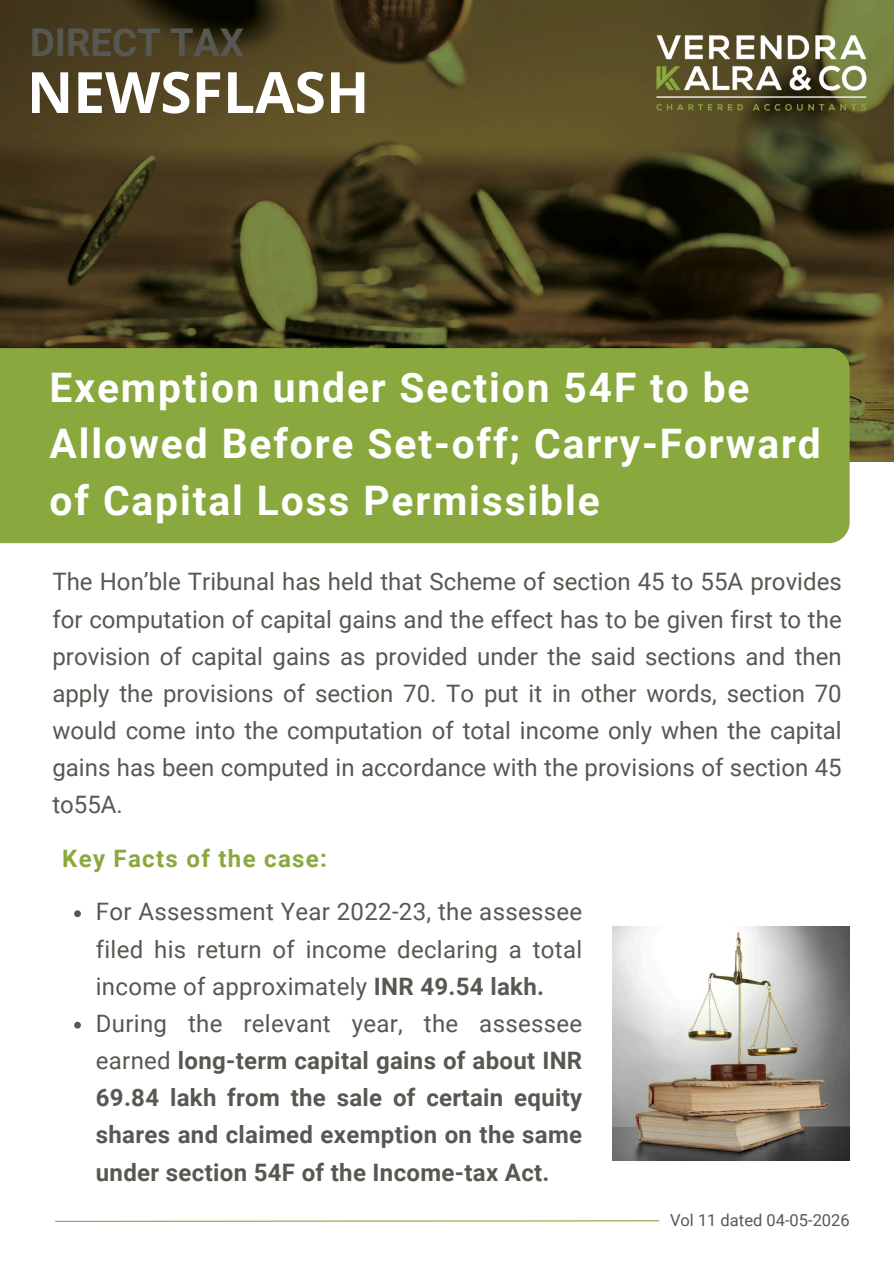
<style>
.page{position:relative;width:894px;height:1264px;background:#fff}
.page>*{position:absolute;margin:0;border:0;box-sizing:border-box;transform-origin:0 0}
.t1{font:700 57px "Open Sans";color:#fff}
.t2{font:700 40.65px/56.2px "Roboto";letter-spacing:.045em;color:#fff}
.t3{font:700 38.25px "Roboto";color:#585852}
.t4{font:24px/37.2px "Roboto";color:#585852;text-align:justify}
.t5{font:700 24px/37.2px "Roboto";letter-spacing:.015em;color:#585852}
.t6{font:700 24px "Roboto";letter-spacing:.055em;color:#89a93f}
.t7{font:16.5px "Roboto";color:#585852}
.s1{font-weight:400}
</style>
<div class="page">
<img style="left:0;top:0;width:893px;height:461px">
<img style="left:648px;top:26px;width:226px;height:94px">
<div style="left:0;top:348px;width:849px;height:195px;background:#89a93f"></div>
<svg style="left:55px;top:1220px;width:605px;height:2px"></svg>
<img style="left:612px;top:926px;width:237px;height:234px">
<svg style="left:74px;top:910px;width:7px;height:7px"></svg>
<svg style="left:74px;top:1021px;width:7px;height:7px"></svg>
<h3 class="t3" style="left:30px;top:20px;width:215px">DIRECT TAX</h3>
<h1 class="t1" style="left:27px;top:52px;width:344px">NEWSFLASH</h1>
<h2 class="t2" style="left:50px;top:360px;width:772px">Exemption under Section 54F to be<br>Allowed Before Set‑off; Carry‑Forward of Capital Loss Permissible</h2>
<p class="t4" style="left:52px;top:563px;width:790px">The Hon’ble Tribunal has held that Scheme of section 45 to 55A provides for computation of capital gains and the effect has to be given first to the provision of capital gains as provided under the said sections and then apply the provisions of section 70. To put it in other words, section 70 would come into the computation of total income only when the capital gains has been computed in accordance with the provisions of section 45 to55A.</p>
<p class="t6" style="left:62px;top:844px;width:266px">Key Facts of the case:</p>
<p class="t5" style="left:96px;top:893px;width:488px"><span class="s1">For Assessment Year 2022‑23, the assessee filed his return of income declaring a total income of approximately</span> INR 49.54 lakh.<br><span class="s1">During the relevant year, the assessee earned</span> long‑term capital gains of about INR 69.84 lakh from the sale of certain equity shares and claimed exemption on the same under section 54F of the Income‑tax Act.</p>
<p class="t7" style="left:669px;top:1211px;width:181px">Vol 11 dated 04-05-2026</p>
</div>
